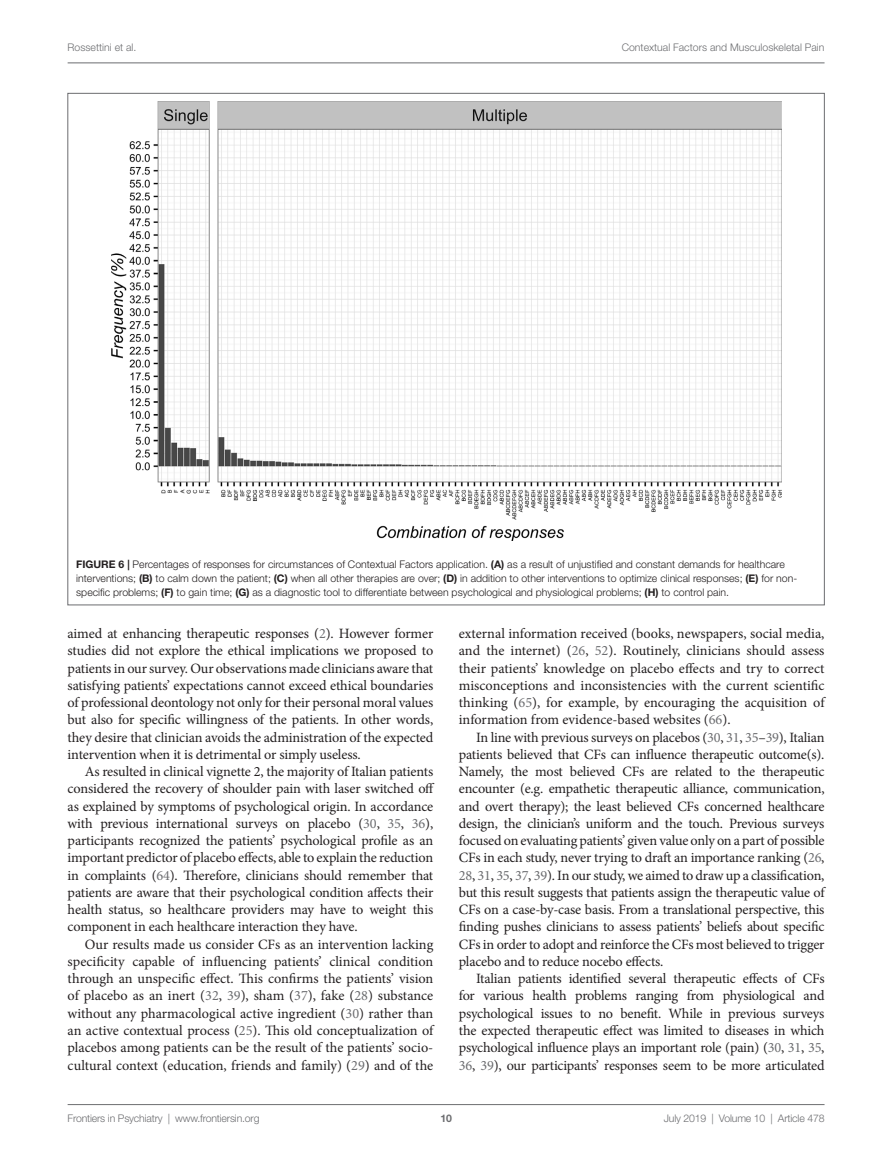
<style>
.page{position:relative;width:893px;height:1170px;background:#fff}
.page>*{position:absolute;margin:0;border:0;box-sizing:border-box;transform-origin:0 0}
.T{font:14.25px/17.2px "Minion Pro";letter-spacing:-.01em;color:#231f20;text-align:justify}
.FC{font:300 10.5px/14.2px "Helvetica Neue LT Std";color:#231f20}
.t1{font:300 10.5px "Helvetica Neue LT Std";letter-spacing:-.015em;color:#6c6d70}
.t2{font:700 10.5px "Helvetica Neue LT Std";color:#6c6d70}
.s1{font-weight:700}
.s2{color:#6c6d70}
</style>
<div class="page">
<hr style="left:68px;top:63px;width:756px;height:1px;background:#6c6d70">
<hr style="left:68px;top:1104px;width:756px;height:1px;background:#6c6d70">
<img style="left:111px;top:102px;width:670px;height:439px">
<p class="t1" style="left:68px;top:41px;width:70px">Rossettini et al.</p>
<p class="t1" style="left:622px;top:41px;width:204px">Contextual Factors and Musculoskeletal Pain</p>
<p class="FC" style="left:76px;top:557px;width:722px"><span class="s1">FIGURE 6 |</span> Percentages of responses for circumstances of Contextual Factors application. <span class="s1">(A)</span> as a result of unjustified and constant demands for healthcare interventions; <span class="s1">(B)</span> to calm down the patient; <span class="s1">(C)</span> when all other therapies are over; <span class="s1">(D)</span> in addition to other interventions to optimize clinical responses; <span class="s1">(E)</span> for non&shy;specific problems; <span class="s1">(F)</span> to gain time; <span class="s1">(G)</span> as a diagnostic tool to differentiate between psychological and physiological problems; <span class="s1">(H)</span> to control pain.</p>
<p class="T" style="left:68px;top:625px;width:367px">aimed at enhancing therapeutic responses (<span class="s2">2</span>). However former studies did not explore the ethical implications we proposed to patients in our survey. Our observations made clinicians aware that satisfying patients’ expectations cannot exceed ethical boundaries of professional deontology not only for their personal moral values but also for specific willingness of the patients. In other words, they desire that clinician avoids the administration of the expected intervention when it is detrimental or simply useless.</p>
<p class="T" style="left:68px;top:763px;width:368px;text-indent:17px">As resulted in clinical vignette 2, the majority of Italian patients considered the recovery of shoulder pain with laser switched off as explained by symptoms of psychological origin. In accordance with previous international surveys on placebo (<span class="s2">30</span>, <span class="s2">35</span>, <span class="s2">36</span>), participants recognized the patients’ psychological profile as an important predictor of placebo effects, able to explain the reduction in complaints (<span class="s2">64</span>). Therefore, clinicians should remember that patients are aware that their psychological condition affects their health status, so healthcare providers may have to weight this component in each healthcare interaction they have.</p>
<p class="T" style="left:68px;top:935px;width:367px;text-indent:17px">Our results made us consider CFs as an intervention lacking specificity capable of influencing patients’ clinical condition through an unspecific effect. This confirms the patients’ vision of placebo as an inert (<span class="s2">32</span>, <span class="s2">39</span>), sham (<span class="s2">37</span>), fake (<span class="s2">28</span>) substance without any pharmacological active ingredient (<span class="s2">30</span>) rather than an active contextual process (<span class="s2">25</span>). This old conceptualization of placebos among patients can be the result of the patients’ socio&shy;cultural context (education, friends and family) (<span class="s2">29</span>) and of the</p>
<p class="T" style="left:459px;top:625px;width:367px">external information received (books, newspapers, social media, and the internet) (<span class="s2">26</span>, <span class="s2">52</span>). Routinely, clinicians should assess their patients’ knowledge on placebo effects and try to correct misconceptions and inconsistencies with the current scientific thinking (<span class="s2">65</span>), for example, by encouraging the acquisition of information from evidence-based websites (<span class="s2">66</span>).</p>
<p class="T" style="left:459px;top:728px;width:367px;text-indent:17px">In line with previous surveys on placebos (<span class="s2">30</span>, <span class="s2">31</span>, <span class="s2">35</span>–<span class="s2">39</span>), Italian patients believed that CFs can influence therapeutic outcome(s).<br>Namely, the most believed CFs are related to the therapeutic encounter (e.g. empathetic therapeutic alliance, communication, and overt therapy); the least believed CFs concerned healthcare design, the clinician’s uniform and the touch. Previous surveys focused on evaluating patients’ given value only on a part of possible CFs in each study, never trying to draft an importance ranking (<span class="s2">26</span>, <span class="s2">28</span>, <span class="s2">31</span>, <span class="s2">35</span>, <span class="s2">37</span>, <span class="s2">39</span>). In our study, we aimed to draw up a classification, but this result suggests that patients assign the therapeutic value of CFs on a case-by-case basis. From a translational perspective, this finding pushes clinicians to assess patients’ beliefs about specific CFs in order to adopt and reinforce the CFs most believed to trigger placebo and to reduce nocebo effects.</p>
<p class="T" style="left:459px;top:970px;width:367px;text-indent:17px">Italian patients identified several therapeutic effects of CFs for various health problems ranging from physiological and psychological issues to no benefit. While in previous surveys the expected therapeutic effect was limited to diseases in which psychological influence plays an important role (pain) (<span class="s2">30</span>, <span class="s2">31</span>, <span class="s2">35</span>, <span class="s2">36</span>, <span class="s2">39</span>), our participants’ responses seem to be more articulated</p>
<p class="t1" style="left:68px;top:1111px;width:193px">Frontiers in Psychiatry | www.frontiersin.org</p>
<p class="t2" style="left:440px;top:1111px;width:13px">10</p>
<p class="t1" style="left:664px;top:1111px;width:162px">July 2019 | Volume 10 | Article 478</p>
</div>
